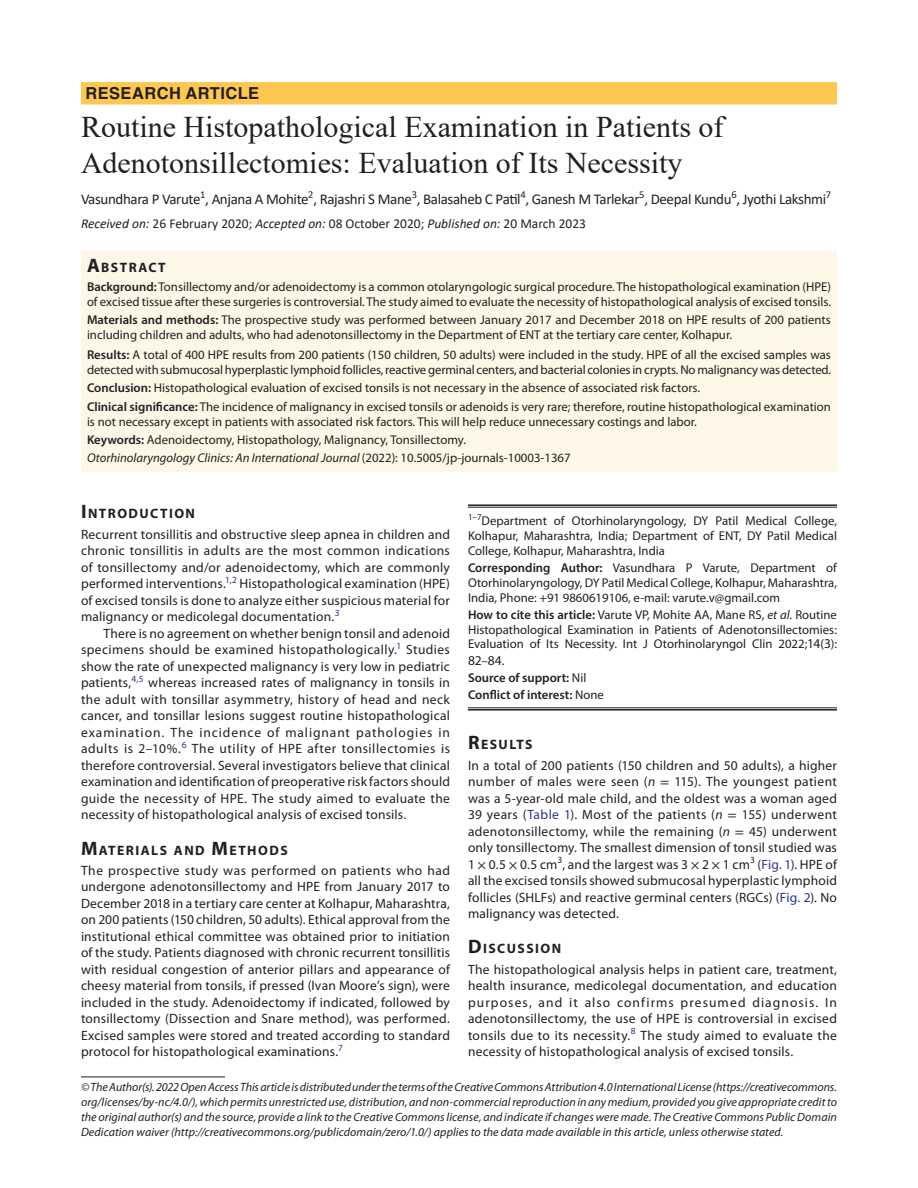
<style>
.page{position:relative;width:918px;height:1188px;background:#fff}
.page>*{position:absolute;margin:0;border:0;box-sizing:border-box;transform-origin:0 0}
.t1{font:30px/36px "Times New Roman";color:#231f20}
.ArticleType{font:700 16.5px "Helvetica LT Std";letter-spacing:.025em;color:#231f20}
.AuthorName{font:15px "Calibri";letter-spacing:-.025em;color:#231f20}
.Head-1{font:700 13.65px "Myriad Pro";letter-spacing:.105em;color:#231f20}
.AbstractTitle{font:700 13.65px "Myriad Pro";letter-spacing:.105em;color:#231f20}
.Para-NoIndent{font:13.5px/16.5px "Myriad Pro";letter-spacing:.015em;color:#231f20;text-align:justify}
.Para-Indent{font:13.5px/16.5px "Myriad Pro";letter-spacing:.01em;color:#231f20;text-align:justify}
.PAS_History{font:13.5px "Calibri";color:#231f20}
.Corollary-Para{font:13.5px "Myriad Pro";color:#231f20}
.Keywords{font:12.75px/15px "Myriad Pro";color:#231f20}
.Corollary-Para-2{font:12.75px/15px "Myriad Pro";color:#231f20;text-align:justify}
.Affiliation-first{font:12.75px/15px "Myriad Pro";color:#231f20;text-align:justify}
.Journal-DOI{font:italic 12.75px "Myriad Pro";color:#231f20}
.COI{font:600 12.75px "Myriad Pro";color:#231f20}
.Corollary-Para-3{font:600 12.75px "Myriad Pro";color:#231f20}
.FootNote{font:italic 12px/15px "Myriad Pro";letter-spacing:.005em;color:#231f20;text-align:justify}
.s1{font-style:italic}
.s2{font-size:19.5px}
.s3{font-weight:600}
.s4{font-size:13.5px}
.s5{font-style:normal}
.s6{font-size:12.75px}
.s7{font-weight:400}
.s8{font-family:"STIX General"}
.s9{color:#2e3092}
</style>
<div class="page">
<div style="left:81px;top:82px;width:756px;height:23px;background:#fec751"></div>
<div style="left:81px;top:251px;width:756px;height:26px;background:#fef7e7"></div>
<div style="left:81px;top:276px;width:756px;height:39px;background:#fef7e7"></div>
<div style="left:81px;top:309px;width:756px;height:39px;background:#fef7e7"></div>
<div style="left:81px;top:343px;width:756px;height:40px;background:#fef7e7"></div>
<div style="left:81px;top:376px;width:756px;height:25px;background:#fef7e7"></div>
<div style="left:81px;top:395px;width:756px;height:40px;background:#fef7e7"></div>
<div style="left:81px;top:429px;width:756px;height:24px;background:#fef7e7"></div>
<div style="left:81px;top:447px;width:756px;height:24px;background:#fef7e7"></div>
<hr style="left:81px;top:1077px;width:144px;height:1px;background:#231f20">
<hr style="left:468px;top:504px;width:369px;height:2px;background:#231f20">
<hr style="left:468px;top:507px;width:369px;height:1px;background:#231f20">
<hr style="left:468px;top:708px;width:369px;height:1px;background:#231f20">
<hr style="left:468px;top:709px;width:369px;height:2px;background:#231f20">
<p class="ArticleType" style="left:86px;top:83px;width:175px">RESEARCH ARTICLE</p>
<p class="t1" style="left:81px;top:108px;width:644px">Routine Histopathological Examination in Patients of<br>Adenotonsillectomies: Evaluation of Its Necessity</p>
<p class="AuthorName" style="left:81px;top:189px;width:752px">Vasundhara P Varute<sup>1</sup>, Anjana A Mohite<sup>2</sup>, Rajashri S Mane<sup>3</sup>, Balasaheb C Patil<sup>4</sup>, Ganesh M Tarlekar<sup>5</sup>, Deepal Kundu<sup>6</sup>, Jyothi Lakshmi<sup>7</sup></p>
<p class="PAS_History" style="left:81px;top:214px;width:507px"><span class="s1">Received on:</span> 26 February 2020; <span class="s1">Accepted on:</span> 08 October 2020; <span class="s1">Published on:</span> 20 March 2023</p>
<p class="AbstractTitle" style="left:87px;top:258px;width:80px"><span class="s2">A</span>BSTRACT</p>
<p class="Keywords" style="left:87px;top:279px;width:746px"><span class="s3">Background:</span> Tonsillectomy and/or adenoidectomy is a common otolaryngologic surgical procedure. The histopathological examination (HPE) of excised tissue after these surgeries is controversial. The study aimed to evaluate the necessity of histopathological analysis of excised tonsils.</p>
<p class="Keywords" style="left:87px;top:312px;width:745px"><span class="s3">Materials and methods:</span> The prospective study was performed between January 2017 and December 2018 on HPE results of 200 patients including children and adults, who had adenotonsillectomy in the Department of ENT at the tertiary care center, Kolhapur.</p>
<p class="Keywords" style="left:87px;top:347px;width:746px"><span class="s3">Results:</span> A total of 400 HPE results from 200 patients (150 children, 50 adults) were included in the study. HPE of all the e<span class="s4">x</span>cised samples was detected with submucosal hyperplastic lymphoid follicles, reactive germinal centers, and bacterial colonies in crypts. No malignancy was detected.</p>
<p class="Keywords" style="left:87px;top:380px;width:615px"><span class="s3">Conclusion:</span> Histopathological evaluation of excised tonsils is not necessary in the absence of associated risk factors.</p>
<p class="Keywords" style="left:87px;top:399px;width:746px"><span class="s3">Clinical significance:</span> The incidence of malignancy in excised tonsils or adenoids is very rare; therefore, routine histopathological e<span class="s4">x</span>amination is not necessary except in patients with associated risk factors. This will help reduce unnecessary costings and labor.</p>
<p class="Keywords" style="left:87px;top:432px;width:380px"><span class="s3">Keywords:</span> Adenoidectomy, Histopathology, Malignancy, Tonsillectomy.</p>
<p class="Journal-DOI" style="left:87px;top:450px;width:485px">Otorhinolaryngology Clinics: An International Journal <span class="s5">(2022): 10.5005/jp-journals-10003-1367</span></p>
<p class="Head-1" style="left:81px;top:504px;width:116px"><span class="s2">I</span>NTRODUCTION</p>
<p class="Para-NoIndent" style="left:81px;top:526px;width:371px">Recurrent tonsillitis and obstructive sleep apnea in children and chronic tonsillitis in adults are the most common indications of tonsillectomy and/or adenoidectomy, which are commonly performed interventions.<sup>1,2</sup> Histopathological examination (HPE) of excised tonsils is done to analyze either suspicious material for malignancy or medicolegal documentation.<sup>3</sup></p>
<p class="Para-Indent" style="left:81px;top:625px;width:371px;text-indent:22px">There is no agreement on whether benign tonsil and adenoid specimens should be examined histopathologically.<sup>1</sup> Studies show the rate of unexpected malignancy is very low in pediatric patients,<sup>4,5</sup> whereas increased rates of malignancy in tonsils in the adult with tonsillar asymmetry, history of head and neck cancer, and tonsillar lesions suggest routine histopathological examination. The incidence of malignant pathologies in adults is 2–10%.<sup>6</sup> The utility of HPE after tonsillectomies is therefore controversial. Several investigators believe that clinical examination and identification of preoperative risk factors should guide the necessity of HPE. The study aimed to evaluate the necessity of histopathological analysis of excised tonsils.</p>
<p class="Head-1" style="left:81px;top:842px;width:208px"><span class="s2">M</span>ATERIALS AND <span class="s2">M</span>ETHODS</p>
<p class="Para-NoIndent" style="left:81px;top:862px;width:371px">The prospective study was performed on patients who had undergone adenotonsillectomy and HPE from January 2017 to December 2018 in a tertiary care center at Kolhapur, Maharashtra, on 200 patients (150 children, 50 adults). Ethical approval from the institutional ethical committee was obtained prior to initiation of the study. Patients diagnosed with chronic recurrent tonsillitis with residual congestion of anterior pillars and appearance of cheesy material from tonsils, if pressed (Ivan Moore’s sign), were included in the study. Adenoidectomy if indicated, followed by tonsillectomy (Dissection and Snare method), was performed.<br>Excised samples were stored and treated according to standard protocol for histopathological examinations.<sup>7</sup></p>
<p class="Affiliation-first" style="left:468px;top:513px;width:371px"><sup>1–7</sup>Department of Otorhinolaryngology, DY Patil Medical College, Kolhapur, Maharashtra, India; Department of ENT, DY Patil Medical College, Kolhapur, Maharashtra, India</p>
<p class="Corollary-Para-2" style="left:468px;top:560px;width:371px"><span class="s3">Corresponding Author:</span> Vasundhara P Varute, Department of Otorhinolaryngology, DY Patil Medical College, Kolhapur, Maharashtra, India, Phone: +91 9860619106, e-mail: varute.v@gmail.com</p>
<p class="Corollary-Para-2" style="left:468px;top:607px;width:371px"><span class="s3">How to cite this article:</span> Varute VP, Mohite AA, Mane RS, <span class="s1">et al</span>. Routine Histopathological Examination in Patients of Adenotonsillectomies:<br>Evaluation of Its Necessity. Int J Otorhinolaryngol Clin 2022;<span class="s4">14</span>(<span class="s4">3</span>):</p>
<p class="Corollary-Para" style="left:468px;top:652px;width:38px">82<span class="s6">–</span>84<span class="s6">.</span></p>
<p class="Corollary-Para-3" style="left:468px;top:669px;width:120px">Source of support: <span class="s7">Nil</span></p>
<p class="COI" style="left:468px;top:686px;width:137px">Conflict of interest: <span class="s7">None</span></p>
<p class="Head-1" style="left:468px;top:735px;width:66px"><span class="s2">R</span>ESULTS</p>
<p class="Para-NoIndent" style="left:468px;top:757px;width:371px">In a total of 200 patients (150 children and 50 adults), a higher number of males were seen (<span class="s1">n</span> <span class="s8">=</span> 115). The youngest patient was a 5-year-old male child, and the oldest was a woman aged 39 years (<span class="s9">Table 1</span>). Most of the patients (<span class="s1">n</span> <span class="s8">=</span> 155) underwent adenotonsillectomy, while the remaining (<span class="s1">n</span> <span class="s8">=</span> 45) underwent only tonsillectomy. The smallest dimension of tonsil studied was 1 <span class="s8">×</span> 0.5 <span class="s8">×</span> 0.5 cm<sup>3</sup>, and the largest was 3 <span class="s8">×</span> 2 <span class="s8">×</span> 1 cm<sup>3</sup> (<span class="s9">Fig. 1</span>). HPE of all the excised tonsils showed submucosal hyperplastic lymphoid follicles (SHLFs) and reactive germinal centers (RGCs) (<span class="s9">Fig. 2</span>). No malignancy was detected.</p>
<p class="Head-1" style="left:468px;top:939px;width:95px"><span class="s2">D</span>ISCUSSION</p>
<p class="Para-NoIndent" style="left:468px;top:961px;width:371px">The histopathological analysis helps in patient care, treatment, health insurance, medicolegal documentation, and education purposes, and it also confirms presumed diagnosis. In adenotonsillectomy, the use of HPE is controversial in excised tonsils due to its necessity.<sup>8</sup> The study aimed to evaluate the necessity of histopathological analysis of excised tonsils.</p>
<p class="FootNote" style="left:81px;top:1079px;width:758px">© The Author(s). 2022 Open Access This article is distributed under the terms of the Creative Commons Attribution 4.0 International License (https://creativecommons. org/licenses/by-nc/4.0/), which permits unrestricted use, distribution, and non-commercial reproduction in any medium, provided you give appropriate credit to the original author(s) and the source, provide a link to the Creative Commons license, and indicate if changes were made. The Creative Commons Public Domain Dedication waiver (http://creativecommons.org/publicdomain/zero/1.0/) applies to the data made available in this article, unless otherwise stated.</p>
</div>
